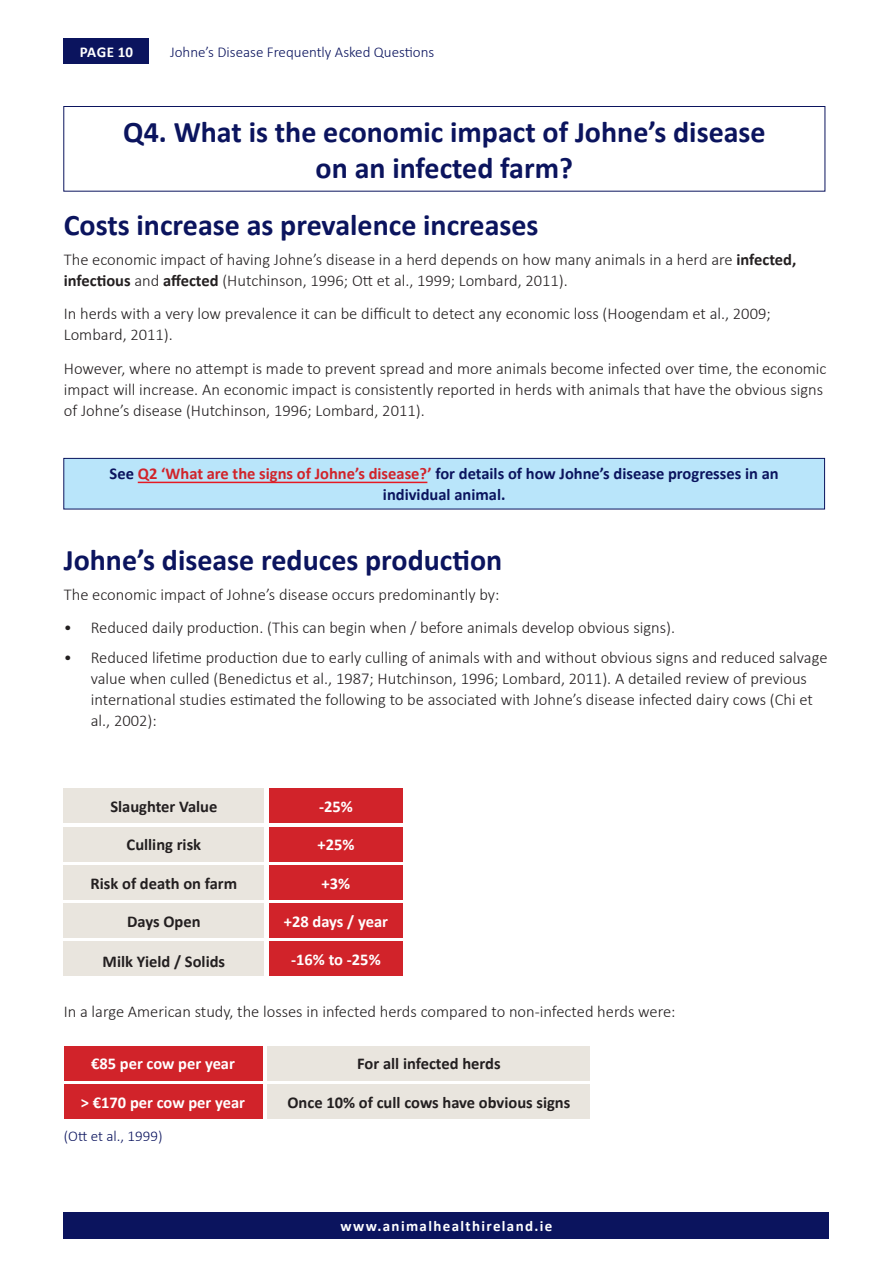
<style>
.page{position:relative;width:893px;height:1263px;background:#fff}
.page>*{position:absolute;margin:0;border:0;box-sizing:border-box;transform-origin:0 0}
.t1{font:700 30px/36px "Calibri";color:#0b145e;text-align:center}
.t2{font:300 16.5px/21px "Calibri";color:#231f20}
.t3{font:700 16.5px "Calibri";color:#231f20}
.t4{font:700 16.5px/21px "Calibri";color:#0b145e;text-align:center}
.t5{font:700 16.5px "Calibri";color:#fff}
.t6{font:300 15px "Calibri";color:#0b145e}
.t7{font:700 15px "Calibri";letter-spacing:.09em;color:#fff}
.s1{font-weight:700}
.s2{color:#d1232a}
</style>
<div class="page">
<div style="left:64px;top:38px;width:85px;height:26px;background:#0b145e"></div>
<div style="left:64px;top:1212px;width:765px;height:27px;background:#0b145e"></div>
<div style="left:269px;top:789px;width:134px;height:34px;background:#d1232a"></div>
<div style="left:269px;top:827px;width:134px;height:34px;background:#d1232a"></div>
<div style="left:269px;top:865px;width:134px;height:34px;background:#d1232a"></div>
<div style="left:269px;top:904px;width:134px;height:34px;background:#d1232a"></div>
<div style="left:269px;top:942px;width:134px;height:34px;background:#d1232a"></div>
<div style="left:64px;top:789px;width:200px;height:34px;background:#e9e5de"></div>
<div style="left:64px;top:827px;width:200px;height:34px;background:#e9e5de"></div>
<div style="left:64px;top:865px;width:200px;height:34px;background:#e9e5de"></div>
<div style="left:64px;top:904px;width:200px;height:34px;background:#e9e5de"></div>
<div style="left:64px;top:942px;width:200px;height:34px;background:#e9e5de"></div>
<div style="left:64px;top:106px;width:761px;height:85px;border:1px solid #0b145e"></div>
<div style="left:64px;top:1046px;width:198px;height:34px;background:#d1232a"></div>
<div style="left:268px;top:1046px;width:322px;height:34px;background:#e9e5de"></div>
<div style="left:64px;top:1084px;width:198px;height:34px;background:#d1232a"></div>
<div style="left:268px;top:1084px;width:322px;height:34px;background:#e9e5de"></div>
<div style="left:64px;top:458px;width:761px;height:51px;background:#b9e5fa"></div>
<hr style="left:138px;top:482px;width:289px;height:1px;background:#e51a23">
<div style="left:64px;top:458px;width:761px;height:51px;border:1px solid #0b145e"></div>
<p class="t7" style="left:80px;top:41px;width:55px">PAGE 10</p>
<p class="t6" style="left:170px;top:42px;width:266px">Johne’s Disease Frequently Asked Questions</p>
<h1 class="t1" style="left:123px;top:114px;width:644px">Q4. What is the economic impact of Johne’s disease on an infected farm?</h1>
<h1 class="t1" style="left:64px;top:207px;width:476px">Costs increase as prevalence increases</h1>
<p class="t2" style="left:64px;top:248px;width:734px">The economic impact of having Johne’s disease in a herd depends on how many animals in a herd are <span class="s1">infected, infectious</span> and <span class="s1">affected</span> (Hutchinson, 1996; Ott et al., 1999; Lombard, 2011).</p>
<p class="t2" style="left:64px;top:303px;width:708px">In herds with a very low prevalence it can be difficult to detect any economic loss (Hoogendam et al., 2009;<br>Lombard, 2011).</p>
<p class="t2" style="left:64px;top:358px;width:764px">However, where no attempt is made to prevent spread and more animals become infected over time, the economic impact will increase. An economic impact is consistently reported in herds with animals that have the obvious signs of Johne’s disease (Hutchinson, 1996; Lombard, 2011).</p>
<p class="t4" style="left:110px;top:463px;width:671px">See <span class="s2">Q2 ‘What are the signs of Johne’s disease?’</span> for details of how Johne’s disease progresses in an individual animal.</p>
<h1 class="t1" style="left:64px;top:542px;width:440px">Johne’s disease reduces production</h1>
<p class="t2" style="left:64px;top:583px;width:437px">The economic impact of Johne’s disease occurs predominantly by:</p>
<p class="t2" style="left:64px;top:617px;width:613px">• Reduced daily production. (This can begin when / before animals develop obvious signs).</p>
<p class="t2" style="left:91px;top:646px;width:738px;text-indent:-27px">• Reduced lifetime production due to early culling of animals with and without obvious signs and reduced salvage value when culled (Benedictus et al., 1987; Hutchinson, 1996; Lombard, 2011). A detailed review of previous international studies estimated the following to be associated with Johne’s disease infected dairy cows (Chi et al., 2002):</p>
<p class="t3" style="left:110px;top:795px;width:109px">Slaughter Value</p>
<p class="t3" style="left:127px;top:833px;width:76px">Culling risk</p>
<p class="t3" style="left:91px;top:871px;width:148px">Risk of death on farm</p>
<p class="t3" style="left:127px;top:910px;width:75px">Days Open</p>
<p class="t3" style="left:103px;top:950px;width:124px">Milk Yield / Solids</p>
<p class="t5" style="left:319px;top:795px;width:35px">-25%</p>
<p class="t5" style="left:317px;top:833px;width:38px">+25%</p>
<p class="t5" style="left:322px;top:871px;width:30px">+3%</p>
<p class="t5" style="left:284px;top:910px;width:106px">+28 days / year</p>
<p class="t5" style="left:291px;top:948px;width:91px">-16% to -25%</p>
<p class="t2" style="left:64px;top:1001px;width:613px">In a large American study, the losses in infected herds compared to non-infected herds were:</p>
<p class="t5" style="left:91px;top:1052px;width:145px">€85 per cow per year</p>
<p class="t3" style="left:357px;top:1052px;width:145px">For all infected herds</p>
<p class="t5" style="left:81px;top:1090px;width:166px">&gt; €170 per cow per year</p>
<p class="t3" style="left:287px;top:1090px;width:284px">Once 10% of cull cows have obvious signs</p>
<p class="t6" style="left:64px;top:1127px;width:100px">(Ott et al., 1999)</p>
<p class="t7" style="left:341px;top:1215px;width:213px">www.animalhealthireland.ie</p>
</div>
